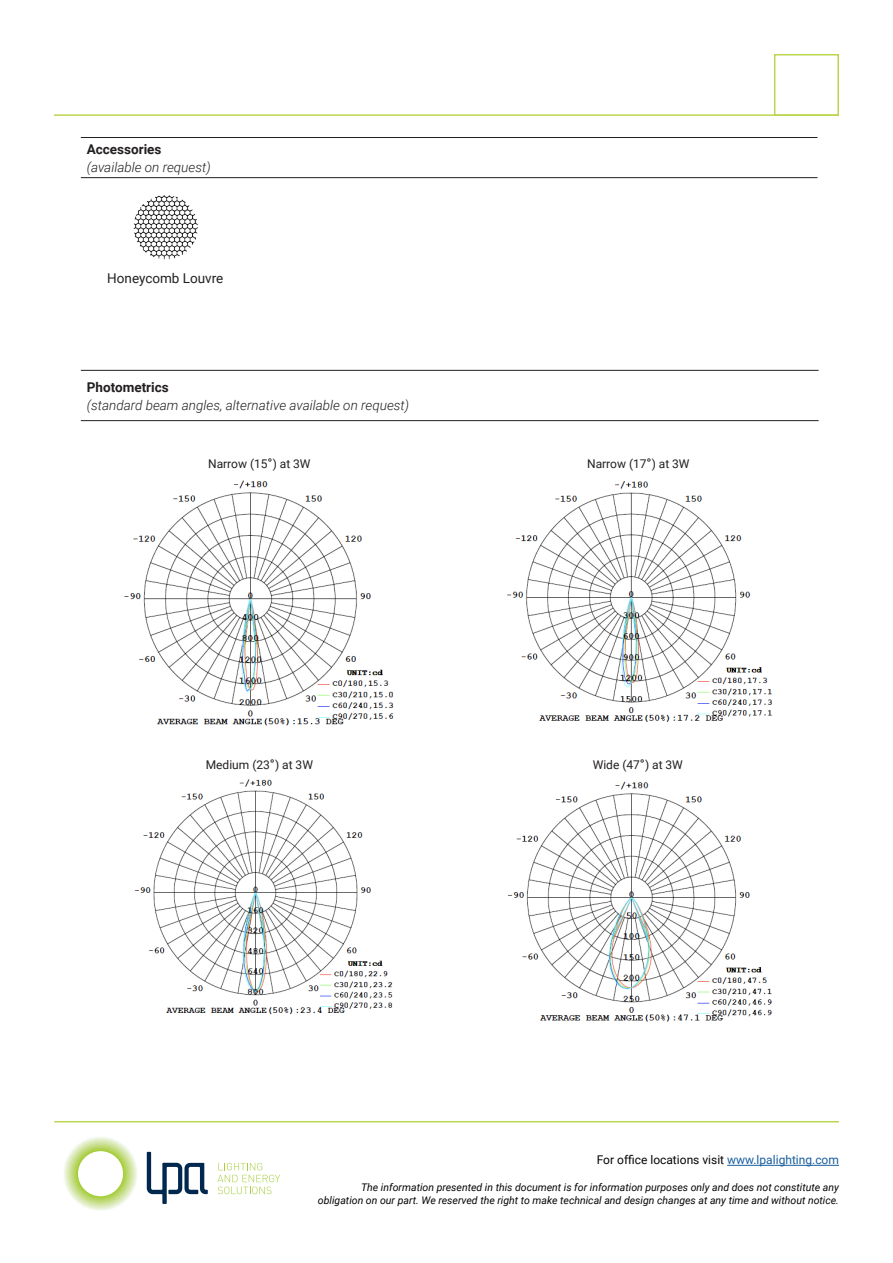
<style>
.page{position:relative;width:893px;height:1263px;background:#fff}
.page>*{position:absolute;margin:0;border:0;box-sizing:border-box;transform-origin:0 0}
.bodytext_bold{font:italic 300 13.5px/18px "Roboto";color:#231f20}
.t1{font:13.5px "Roboto";color:#231f20}
.bodytext_bold-2{font:700 13.5px "Roboto";color:#231f20}
.bodytext{font:12px "Roboto";color:#231f20}
.t2{font:12px "Roboto";color:#040503}
.t3{font:italic 10.5px/12.6px "Roboto";color:#040503;text-align:right}
.s1{font-weight:700;font-style:normal}
.s2{font-size:13.5px}
.s3{color:#175d9e}
</style>
<div class="page">
<div style="left:63px;top:1136px;width:75px;height:75px;background:#fcfdfa;border-radius:50%"></div>
<div style="left:64px;top:1137px;width:73px;height:73px;background:#f5f9eb;border-radius:50%"></div>
<div style="left:65px;top:1138px;width:71px;height:71px;background:#eef5de;border-radius:50%"></div>
<div style="left:66px;top:1139px;width:70px;height:70px;background:#edf5dc;border-radius:50%"></div>
<div style="left:66px;top:1139px;width:69px;height:69px;background:#e7f1d0;border-radius:50%"></div>
<div style="left:67px;top:1140px;width:68px;height:68px;background:#e6f0ce;border-radius:50%"></div>
<div style="left:67px;top:1140px;width:67px;height:67px;background:#e2edc2;border-radius:50%"></div>
<div style="left:68px;top:1142px;width:65px;height:64px;background:#dceab5;border-radius:50%"></div>
<div style="left:69px;top:1142px;width:63px;height:63px;background:#d7e7a9;border-radius:50%"></div>
<div style="left:70px;top:1143px;width:62px;height:62px;background:#d6e6a6;border-radius:50%"></div>
<div style="left:70px;top:1143px;width:61px;height:61px;background:#d1e39b;border-radius:50%"></div>
<div style="left:71px;top:1144px;width:60px;height:60px;background:#cfe399;border-radius:50%"></div>
<div style="left:71px;top:1144px;width:59px;height:59px;background:#cae08e;border-radius:50%"></div>
<div style="left:72px;top:1145px;width:57px;height:57px;background:#c6dd83;border-radius:50%"></div>
<div style="left:73px;top:1146px;width:56px;height:56px;background:#c5dc81;border-radius:50%"></div>
<div style="left:73px;top:1146px;width:55px;height:55px;background:#c0da74;border-radius:50%"></div>
<div style="left:74px;top:1147px;width:54px;height:54px;background:#bfd973;border-radius:50%"></div>
<div style="left:74px;top:1147px;width:53px;height:53px;background:#bad765;border-radius:50%"></div>
<div style="left:75px;top:1149px;width:51px;height:50px;background:#b4d456;border-radius:50%"></div>
<div style="left:76px;top:1149px;width:49px;height:49px;background:#aed24b;border-radius:50%"></div>
<div style="left:77px;top:1150px;width:48px;height:48px;background:#add149;border-radius:50%"></div>
<svg style="left:77px;top:1150px;width:47px;height:47px"></svg>
<svg style="left:78px;top:1151px;width:46px;height:46px"></svg>
<svg style="left:147px;top:1152px;width:61px;height:52px"></svg>
<div style="left:78px;top:1151px;width:45px;height:45px;background:#fff;border-radius:50%"></div>
<svg style="left:217px;top:1163px;width:63px;height:31px"></svg>
<hr style="left:54px;top:114px;width:785px;height:2px;background:#bbd64f">
<hr style="left:54px;top:1121px;width:785px;height:1px;background:#bbd64f">
<hr style="left:727px;top:1165px;width:112px;height:1px;background:#175d9e">
<div style="left:774px;top:54px;width:65px;height:62px;border:2px solid #bad64f"></div>
<hr style="left:81px;top:370px;width:738px;height:1px;background:#231f20">
<hr style="left:81px;top:420px;width:738px;height:1px;background:#231f20">
<hr style="left:81px;top:137px;width:736px;height:1px;background:#231f20">
<hr style="left:81px;top:177px;width:736px;height:1px;background:#231f20">
<img style="left:133px;top:196px;width:64px;height:63px">
<img style="left:124px;top:480px;width:270px;height:246px">
<img style="left:507px;top:481px;width:266px;height:241px">
<img style="left:134px;top:779px;width:259px;height:236px">
<img style="left:507px;top:781px;width:265px;height:241px">
<p class="bodytext_bold-2" style="left:87px;top:139px;width:76px">Accessories</p>
<p class="bodytext_bold" style="left:87px;top:157px;width:125px">(available on request)</p>
<p class="t1" style="left:107px;top:269px;width:118px">Honeycomb Louvre</p>
<p class="bodytext_bold" style="left:87px;top:377px;width:324px"><span class="s1">Photometrics<br></span>(standard beam angles, alternative available on request)</p>
<p class="bodytext" style="left:208px;top:456px;width:104px">Narrow (15<span class="s2">°</span>) at 3W</p>
<p class="bodytext" style="left:587px;top:456px;width:104px">Narrow (17<span class="s2">°</span>) at 3W</p>
<p class="bodytext" style="left:206px;top:756px;width:109px">Medium (23<span class="s2">°</span>) at 3W</p>
<p class="bodytext" style="left:593px;top:756px;width:92px">Wide (47<span class="s2">°</span>) at 3W</p>
<p class="t2" style="left:597px;top:1152px;width:244px">For office locations visit <span class="s3">www.lpalighting.com</span></p>
<p class="t3" style="left:318px;top:1181px;width:523px">The information presented in this document is for information purposes only and does not constitute any obligation on our part. We reserved the right to make technical and design changes at any time and without notice.</p>
</div>
